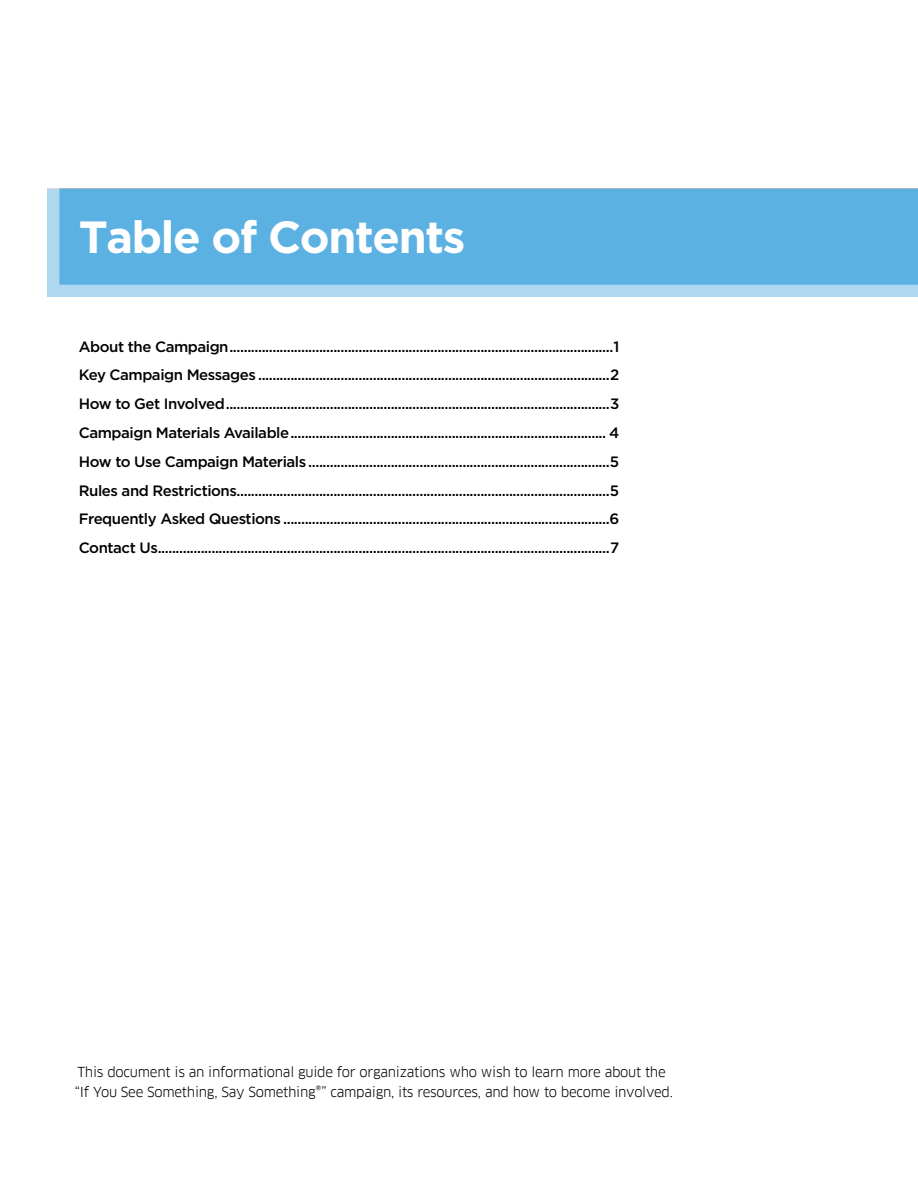
<style>
.page{position:relative;width:918px;height:1188px;background:#fff}
.page>*{position:absolute;margin:0;border:0;box-sizing:border-box;transform-origin:0 0}
.t1{font:700 45px "Gotham";letter-spacing:-.03em;color:#fff}
.t2{font:500 15px/28.8px "Gotham";letter-spacing:-.03em;color:#000;text-align:justify}
.t3{font:13.5px/19.5px "Clan Pro";letter-spacing:-.02em;color:#000}
</style>
<div class="page">
<img style="left:47px;top:188px;width:871px;height:109px">
<h1 class="t1" style="left:79px;top:211px;width:388px">Table of Contents</h1>
<p class="t2" style="left:79px;top:332px;width:542px">About the Campaign ...........................................................................................................1<br>Key Campaign Messages ..................................................................................................2<br>How to Get Involved ...........................................................................................................3<br>Campaign Materials Available ........................................................................................ 4<br>How to Use Campaign Materials ....................................................................................5<br>Rules and Restrictions........................................................................................................5<br>Frequently Asked Questions ...........................................................................................6<br>Contact Us ..............................................................................................................................7</p>
<p class="t3" style="left:75px;top:1062px;width:599px">This document is an informational guide for organizations who wish to learn more about the “If You See Something, Say Something®” campaign, its resources, and how to become involved.</p>
</div>
